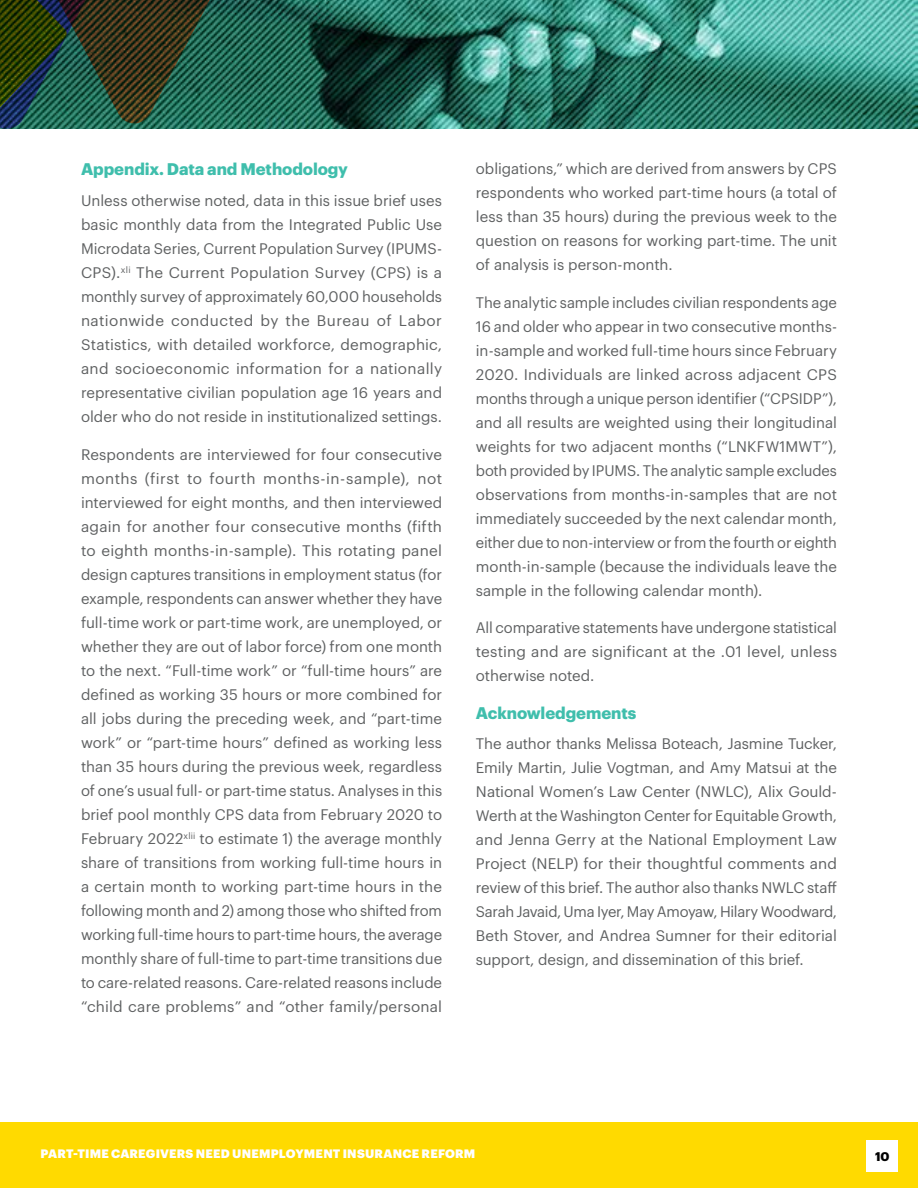
<style>
.page{position:relative;width:918px;height:1188px;background:#fff}
.page>*{position:absolute;margin:0;border:0;box-sizing:border-box;transform-origin:0 0}
.t1{font:700 16.5px "Graphik";letter-spacing:-.005em;color:#3fbeac}
.t2{font:15px/24px "Graphik";color:#5f6162;text-align:justify}
.t3{font:700 12.3px "Graphik";color:#000}
.t4{font:900 12px "Graphik";letter-spacing:.015em;color:#fff}
</style>
<div class="page">
<div style="left:0;top:1122px;width:918px;height:66px;background:#ffda00"></div>
<div style="left:867px;top:1141px;width:31px;height:31px;background:#fff"></div>
<img style="left:350px;top:0;width:568px;height:129px">
<svg style="left:0;top:0;width:350px;height:129px;background:#25503b"></svg>
<p class="t1" style="left:81px;top:157px;width:269px">Appendix. Data and Methodology</p>
<p class="t2" style="left:81px;top:187px;width:363px">Unless otherwise noted, data in this issue brief uses basic monthly data from the Integrated Public Use Microdata Series, Current Population Survey (IPUMS-CPS).<sup>xli</sup> The Current Population Survey (CPS) is a monthly survey of approximately 60,000 households nationwide conducted by the Bureau of Labor Statistics, with detailed workforce, demographic, and socioeconomic information for a nationally representative civilian population age 16 years and older who do not reside in institutionalized settings.</p>
<p class="t2" style="left:81px;top:441px;width:363px">Respondents are interviewed for four consecutive months (first to fourth months-in-sample), not interviewed for eight months, and then interviewed again for another four consecutive months (fifth to eighth months-in-sample). This rotating panel design captures transitions in employment status (for example, respondents can answer whether they have full-time work or part-time work, are unemployed, or whether they are out of labor force) from one month to the next. “Full-time work” or “full-time hours” are defined as working 35 hours or more combined for all jobs during the preceding week, and “part-time work” or “part-time hours” defined as working less than 35 hours during the previous week, regardless of one’s usual full- or part-time status. Analyses in this brief pool monthly CPS data from February 2020 to February 2022<sup>xlii</sup> to estimate 1) the average monthly share of transitions from working full-time hours in a certain month to working part-time hours in the following month and 2) among those who shifted from working full-time hours to part-time hours, the average monthly share of full-time to part-time transitions due to care-related reasons. Care-related reasons include “child care problems” and “other family/personal</p>
<p class="t2" style="left:476px;top:155px;width:363px">obligations,” which are derived from answers by CPS respondents who worked part-time hours (a total of less than 35 hours) during the previous week to the question on reasons for working part-time. The unit of analysis is person-month.</p>
<p class="t2" style="left:476px;top:289px;width:363px">The analytic sample includes civilian respondents age 16 and older who appear in two consecutive months&shy;in-sample and worked full-time hours since February 2020. Individuals are linked across adjacent CPS months through a unique person identifier (“CPSIDP”), and all results are weighted using their longitudinal weights for two adjacent months (“LNKFW1MWT”), both provided by IPUMS. The analytic sample excludes observations from months-in-samples that are not immediately succeeded by the next calendar month, either due to non-interview or from the fourth or eighth month-in-sample (because the individuals leave the sample in the following calendar month).</p>
<p class="t2" style="left:476px;top:614px;width:363px">All comparative statements have undergone statistical testing and are significant at the .01 level, unless otherwise noted.</p>
<p class="t1" style="left:476px;top:700px;width:162px">Acknowledgements</p>
<p class="t2" style="left:476px;top:731px;width:363px">The author thanks Melissa Boteach, Jasmine Tucker, Emily Martin, Julie Vogtman, and Amy Matsui at the National Women’s Law Center (NWLC), Alix Gould-Werth at the Washington Center for Equitable Growth, and Jenna Gerry at the National Employment Law Project (NELP) for their thoughtful comments and review of this brief. The author also thanks NWLC staff Sarah Javaid, Uma Iyer, May Amoyaw, Hilary Woodward, Beth Stover, and Andrea Sumner for their editorial support, design, and dissemination of this brief.</p>
<p class="t4" style="left:41px;top:1144px;width:436px">PART-TIME CAREGIVERS NEED UNEMPLOYMENT INSURANCE REFORM</p>
<p class="t3" style="left:875px;top:1147px;width:16px">10</p>
</div>
